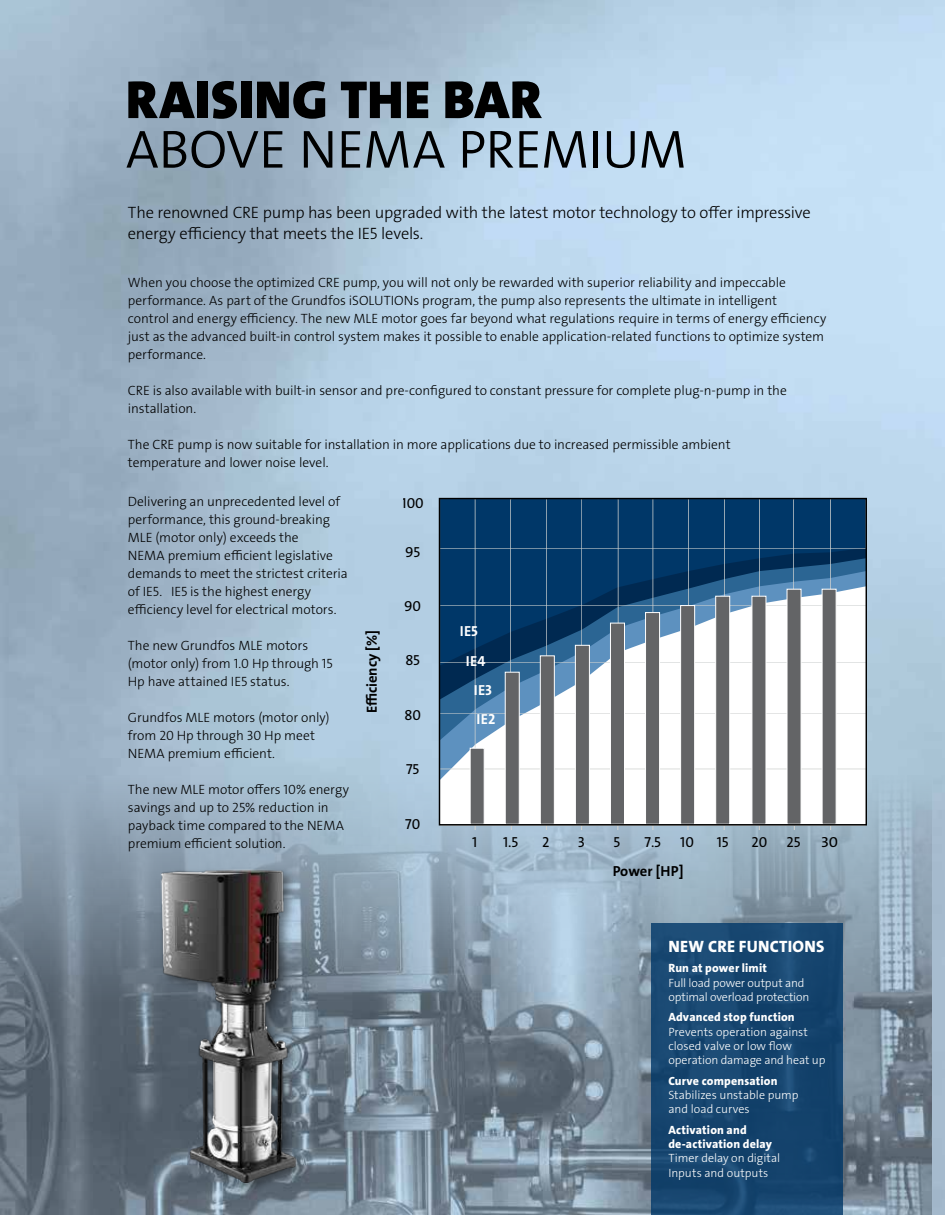
<style>
.page{position:relative;width:945px;height:1215px;background:#fff}
.page>*{position:absolute;margin:0;border:0;box-sizing:border-box;transform-origin:0 0}
.t1{font:54px "Grundfos The Sans V2 OT 4 SL";letter-spacing:-.01em;color:#000}
.t2{font:54px "Grundfos The Sans V2 OT 9 BL";letter-spacing:.01em;color:#000}
.t3{font:16.5px/21px "Grundfos The Sans V2 OT 3 L";letter-spacing:-.01em;color:#000}
.t4{font:16.5px "Grundfos The Sans V2 OT 8 XB";letter-spacing:.015em;color:#fff}
.t5{font:14.55px "Grundfos The Sans V2 OT 5 R";letter-spacing:-.005em;color:#000}
.t6{font:14.55px "Grundfos The Sans V2 OT 7 B";color:#000}
.t7{font:14.55px/28.8px "Grundfos The Sans V2 OT 7 B";letter-spacing:.01em;color:#fff}
.t8{font:14.55px "Grundfos The Sans V2 OT 5 R";letter-spacing:-.005em;color:#000;scale:1.09 1}
.t9{font:13.5px/18px "Grundfos The Sans V2 OT 3 L";letter-spacing:-.005em;color:#000}
.t10{font:12px/14.2px "Grundfos The Sans V2 OT 3 L";letter-spacing:-.005em;color:#fff}
.t11{font:12px/14.2px "Grundfos The Sans V2 OT 8 XB";letter-spacing:.01em;color:#fff}
</style>
<div class="page">
<img style="left:0;top:683px;width:932px;height:532px">
<div style="left:651px;top:923px;width:191px;height:292px;background:#16456f"></div>
<img style="left:113px;top:848px;width:241px;height:346px">
<div style="left:441px;top:500px;width:424px;height:48px;background:#003768"></div>
<svg style="left:441px;top:549px;width:424px;height:9px;background:#003565"></svg>
<svg style="left:441px;top:558px;width:424px;height:13px;background:#053967"></svg>
<svg style="left:441px;top:571px;width:424px;height:15px;background:#134877"></svg>
<svg style="left:441px;top:586px;width:424px;height:238px"></svg>
<hr style="left:475px;top:499px;width:1px;height:326px;background:#ced1d0">
<hr style="left:439px;top:548px;width:427px;height:1px;background:#ced1d0">
<hr style="left:439px;top:605px;width:427px;height:1px;background:#ced1d0">
<hr style="left:439px;top:662px;width:427px;height:1px;background:#ced1d0">
<hr style="left:439px;top:713px;width:427px;height:1px;background:#ced1d0">
<hr style="left:439px;top:769px;width:427px;height:1px;background:#ced1d0">
<hr style="left:510px;top:499px;width:1px;height:326px;background:#ced1d0">
<hr style="left:546px;top:499px;width:1px;height:326px;background:#ced1d0">
<hr style="left:581px;top:499px;width:1px;height:326px;background:#ced1d0">
<hr style="left:618px;top:499px;width:1px;height:326px;background:#ced1d0">
<hr style="left:653px;top:499px;width:1px;height:326px;background:#ced1d0">
<hr style="left:688px;top:499px;width:1px;height:326px;background:#ced1d0">
<hr style="left:724px;top:499px;width:1px;height:326px;background:#ced1d0">
<hr style="left:759px;top:499px;width:1px;height:326px;background:#ced1d0">
<hr style="left:793px;top:499px;width:1px;height:326px;background:#ced1d0">
<hr style="left:830px;top:499px;width:1px;height:326px;background:#ced1d0">
<svg style="left:470px;top:589px;width:367px;height:235px"></svg>
<div style="left:439px;top:498px;width:428px;height:328px;border:1px solid #000"></div>
<svg style="left:366px;top:694px;width:11px;height:12px"></svg>
<h1 class="t2" style="left:126px;top:65px;width:417px">RAISING THE BAR</h1>
<h1 class="t1" style="left:126px;top:115px;width:562px">ABOVE NEMA PREMIUM</h1>
<p class="t3" style="left:128px;top:202px;width:684px">The renowned CRE pump has been upgraded with the latest motor technology to offer impressive energy efficiency that meets the IE5 levels.</p>
<p class="t9" style="left:128px;top:273px;width:700px">When you choose the optimized CRE pump, you will not only be rewarded with superior reliability and impeccable performance. As part of the Grundfos iSOLUTIONs program, the pump also represents the ultimate in intelligent<br>control and energy efficiency. The new MLE motor goes far beyond what regulations require in terms of energy efficiency just as the advanced built-in control system makes it possible to enable application-related functions to optimize system performance.</p>
<p class="t9" style="left:128px;top:381px;width:660px">CRE is also available with built-in sensor and pre-configured to constant pressure for complete plug-n-pump in the installation.</p>
<p class="t9" style="left:128px;top:435px;width:604px">The CRE pump is now suitable for installation in more applications due to increased permissible ambient temperature and lower noise level.</p>
<p class="t9" style="left:128px;top:492px;width:221px">Delivering an unprecedented level of performance, this ground-breaking MLE (motor only) exceeds the<br>NEMA premium efficient legislative demands to meet the strictest criteria of IE5. IE5 is the highest energy efficiency level for electrical motors.</p>
<p class="t9" style="left:128px;top:636px;width:206px">The new Grundfos MLE motors (motor only) from 1.0 Hp through 15<br>Hp have attained IE5 status.</p>
<p class="t9" style="left:128px;top:708px;width:203px">Grundfos MLE motors (motor only) from 20 Hp through 30 Hp meet<br>NEMA premium efficient.</p>
<p class="t9" style="left:128px;top:780px;width:223px">The new MLE motor offers 10% energy savings and up to 25% reduction in payback time compared to the NEMA premium efficient solution.</p>
<p class="t6" style="left:363px;top:713px;width:85px;rotate:-90deg">E ciency [%]</p>
<p class="t5" style="left:402px;top:494px;width:24px">100</p>
<p class="t5" style="left:405px;top:542px;width:17px">95</p>
<p class="t5" style="left:404px;top:597px;width:18px">90</p>
<p class="t5" style="left:405px;top:651px;width:16px">85</p>
<p class="t5" style="left:404px;top:706px;width:18px">80</p>
<p class="t5" style="left:406px;top:760px;width:15px">75</p>
<p class="t5" style="left:405px;top:815px;width:17px">70</p>
<p class="t7" style="left:460px;top:616px;width:27px;line-height:30.5px;text-align:center">IE5<br>IE4</p>
<p class="t7" style="left:474px;top:676px;width:23px">IE3<br>IE2</p>
<p class="t5" style="left:472px;top:833px;width:7px">1</p>
<p class="t5" style="left:503px;top:833px;width:17px">1.5</p>
<p class="t5" style="left:542px;top:833px;width:9px">2</p>
<p class="t5" style="left:578px;top:833px;width:9px">3</p>
<p class="t5" style="left:613px;top:833px;width:8px">5</p>
<p class="t5" style="left:644px;top:833px;width:18px">7.5</p>
<p class="t5" style="left:680px;top:833px;width:15px">10</p>
<p class="t5" style="left:717px;top:833px;width:13px">15</p>
<p class="t5" style="left:752px;top:833px;width:17px">20</p>
<p class="t5" style="left:787px;top:833px;width:15px">25</p>
<p class="t8" style="left:821px;top:833px;width:17px">30</p>
<p class="t6" style="left:613px;top:862px;width:72px">Power [HP]</p>
<p class="t4" style="left:669px;top:936px;width:158px">NEW CRE FUNCTIONS</p>
<p class="t11" style="left:668px;top:961px;width:100px">Run at power limit</p>
<p class="t10" style="left:668px;top:976px;width:143px">Full load power output and optimal overload protection</p>
<p class="t11" style="left:668px;top:1010px;width:128px">Advanced stop function</p>
<p class="t10" style="left:668px;top:1025px;width:158px">Prevents operation against closed valve or low flow operation damage and heat up</p>
<p class="t11" style="left:668px;top:1074px;width:111px">Curve compensation</p>
<p class="t10" style="left:668px;top:1088px;width:132px">Stabilizes unstable pump and load curves</p>
<p class="t11" style="left:668px;top:1123px;width:105px">Activation and de-activation delay</p>
<p class="t10" style="left:668px;top:1151px;width:113px">Timer delay on digital<br>Inputs and outputs</p>
</div>
